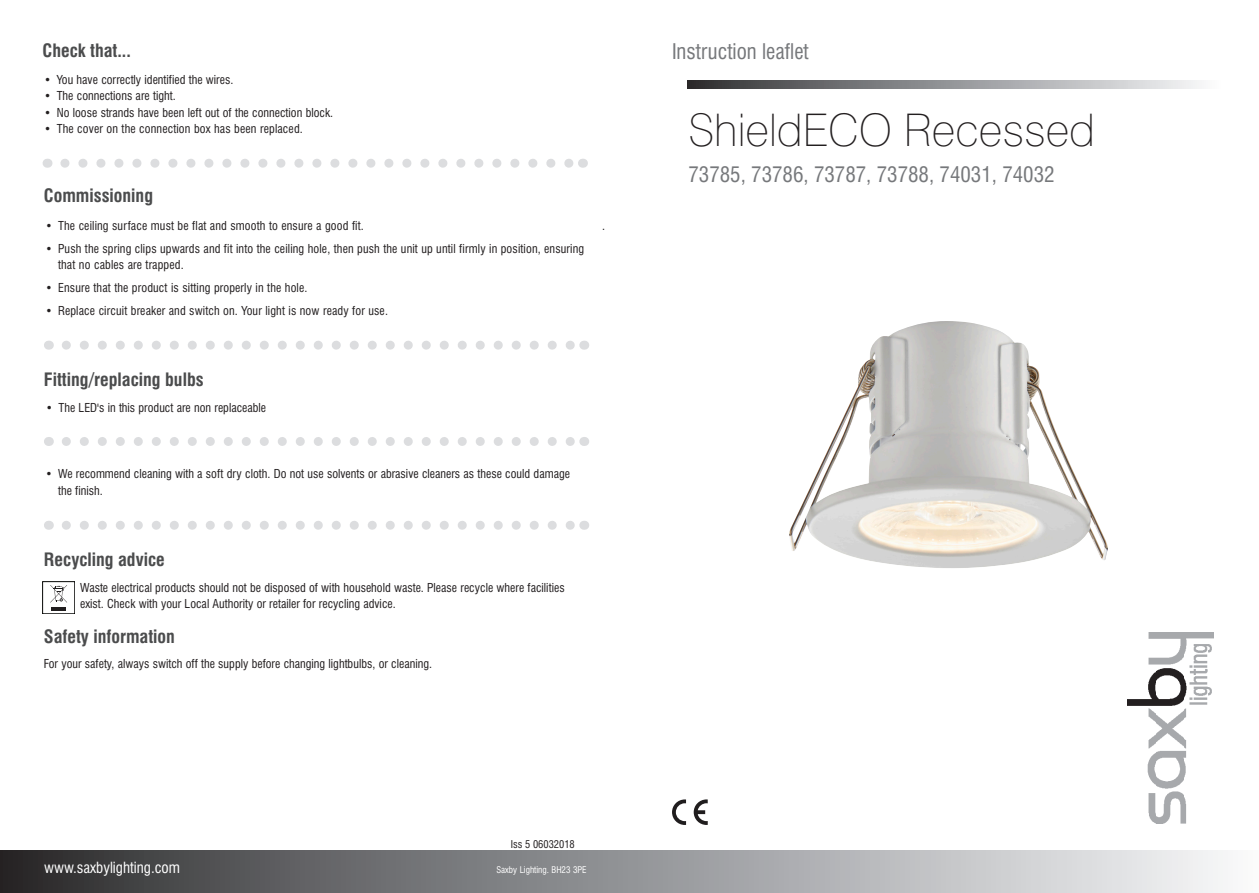
<style>
.page{position:relative;width:1259px;height:893px;background:#fff}
.page>*{position:absolute;margin:0;border:0;box-sizing:border-box;transform-origin:0 0}
.t1{font:100 45px "Swiss 721 BT";color:#231f20}
.t2{font:condensed 21px "Swiss 721 BT";color:#76787b}
.t3{font:700 condensed 18px "Swiss 721 BT";color:#4b4c4d}
.t4{font:condensed 15px "Swiss 721 BT";color:#fff}
.t5{font:condensed 12px/16.5px "Swiss 721 BT";color:#231f20}
.t6{font:condensed 10.5px "Swiss 721 BT";color:#231f20}
.t7{font:condensed 9px "Swiss 721 BT";color:#fff}
</style>
<div class="page">
<svg style="left:687px;top:80px;width:512px;height:9px;background:#919294"></svg>
<div style="left:0;top:850px;width:1259px;height:43px;background:linear-gradient(to right,#2d2d2f,#f9fbfd)"></div>
<svg style="left:50px;top:585px;width:17px;height:18px"></svg>
<hr style="left:51px;top:607px;width:15px;height:3px;background:#201d1e">
<svg style="left:66px;top:437px;width:509px;height:9px"></svg>
<svg style="left:66px;top:521px;width:509px;height:9px"></svg>
<svg style="left:66px;top:341px;width:509px;height:9px"></svg>
<svg style="left:65px;top:159px;width:508px;height:9px"></svg>
<img style="left:789px;top:321px;width:319px;height:247px">
<img style="left:1127px;top:633px;width:87px;height:191px">
<svg style="left:672px;top:799px;width:14px;height:26px"></svg>
<svg style="left:693px;top:799px;width:15px;height:26px"></svg>
<p class="t3" style="left:43px;top:40px;width:90px">Check that...</p>
<p class="t5" style="left:44px;top:71px;width:191px">• You have correctly identified the wires.</p>
<p class="t5" style="left:44px;top:88px;width:133px">• The connections are tight.</p>
<p class="t5" style="left:44px;top:104px;width:291px">• No loose strands have been left out of the connection block.</p>
<p class="t5" style="left:44px;top:121px;width:260px">• The cover on the connection box has been replaced.</p>
<p class="t3" style="left:44px;top:184px;width:111px">Commissioning</p>
<p class="t5" style="left:45px;top:217px;width:320px">• The ceiling surface must be flat and smooth to ensure a good fit.</p>
<p class="t5" style="left:58px;top:240px;width:527px;text-indent:-13px">• Push the spring clips upwards and fit into the ceiling hole, then push the unit up until firmly in position, ensuring that no cables are trapped.</p>
<p class="t5" style="left:45px;top:280px;width:263px">• Ensure that the product is sitting properly in the hole.</p>
<p class="t5" style="left:45px;top:303px;width:344px">• Replace circuit breaker and switch on. Your light is now ready for use.</p>
<p class="t5" style="left:602px;top:217px;width:4px">.</p>
<p class="t3" style="left:44px;top:369px;width:161px">Fitting/replacing bulbs</p>
<p class="t5" style="left:46px;top:399px;width:222px">• The LED's in this product are non replaceable</p>
<p class="t5" style="left:58px;top:466px;width:513px;text-indent:-13px">• We recommend cleaning with a soft dry cloth. Do not use solvents or abrasive cleaners as these could damage the finish.</p>
<p class="t3" style="left:44px;top:548px;width:122px">Recycling advice</p>
<p class="t5" style="left:80px;top:579px;width:486px">Waste electrical products should not be disposed of with household waste. Please recycle where facilities exist. Check with your Local Authority or retailer for recycling advice.</p>
<p class="t3" style="left:44px;top:626px;width:133px">Safety information</p>
<p class="t5" style="left:44px;top:656px;width:390px">For your safety, always switch off the supply before changing lightbulbs, or cleaning.</p>
<p class="t4" style="left:44px;top:858px;width:138px">www.saxbylighting.com</p>
<p class="t6" style="left:511px;top:838px;width:65px">Iss 5 06032018</p>
<p class="t7" style="left:496px;top:864px;width:92px">Saxby Lighting. BH23 3PE</p>
<p class="t2" style="left:672px;top:39px;width:138px">Instruction leaflet</p>
<p class="t1" style="left:688px;top:103px;width:408px">ShieldECO Recessed</p>
<p class="t2" style="left:688px;top:162px;width:368px">73785, 73786, 73787, 73788, 74031, 74032</p>
</div>
